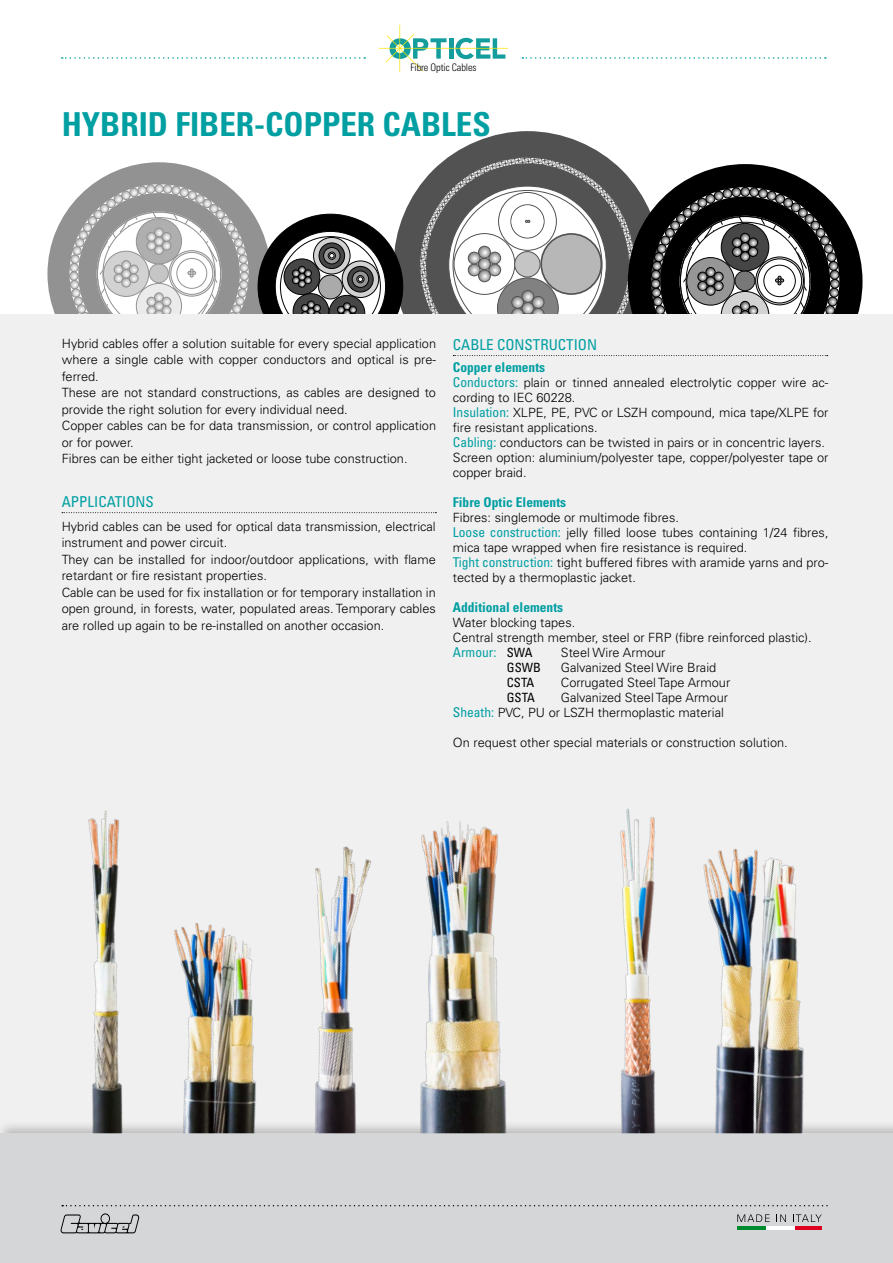
<style>
.page{position:relative;width:893px;height:1263px;background:#fff}
.page>*{position:absolute;margin:0;border:0;box-sizing:border-box;transform-origin:0 0}
.t1{font:700 condensed 33px "Univers LT Std";color:#009fa2}
.t2{font:condensed 15px "Univers LT Std";color:#009fa2}
.t3{font:700 condensed 13.5px "Univers LT Std";color:#009fa2}
.t4{font:condensed 13.5px "Univers LT Std";color:#009fa2}
.t5{font:300 12.75px/16.5px "Univers LT Std";color:#000}
.t6{font:condensed 12.75px "Univers LT Std";color:#000}
.t7{font:300 condensed 10.35px "Univers LT Std";letter-spacing:-.01em;color:#000}
.s1{font-weight:400;font-stretch:condensed;font-size:13.5px;color:#009fa2}
.s2{font-size:12.75px;color:#000}
</style>
<div class="page">
<svg style="left:62px;top:57px;width:303px;height:2px"></svg>
<svg style="left:522px;top:57px;width:304px;height:2px"></svg>
<svg style="left:379px;top:25px;width:129px;height:47px"></svg>
<div style="left:47px;top:162px;width:224px;height:223px;border:22px solid #000;border-radius:50%"></div>
<svg style="left:70px;top:184px;width:179px;height:130px"></svg>
<div style="left:129px;top:273px;width:10px;height:10px;border:1px solid #000;border-radius:50%"></div>
<svg style="left:258px;top:214px;width:136px;height:100px"></svg>
<svg style="left:394px;top:131px;width:211px;height:183px"></svg>
<svg style="left:419px;top:156px;width:196px;height:158px;background:#7d7d7d"></svg>
<div style="left:628px;top:164px;width:234px;height:235px;border:23px solid #000;border-radius:50%"></div>
<div style="left:0;top:314px;width:893px;height:834px;background:#f0f0f1"></div>
<div style="left:0;top:1120px;width:893px;height:143px;background:#000;opacity:.23"></div>
<div style="left:0;top:1133px;width:893px;height:130px;background:#d5d6d7"></div>
<svg style="left:426px;top:164px;width:413px;height:193px"></svg>
<svg style="left:62px;top:512px;width:374px;height:1px"></svg>
<img style="left:586px;top:808px;width:105px;height:325px">
<img style="left:156px;top:922px;width:117px;height:211px">
<img style="left:46px;top:811px;width:96px;height:322px">
<img style="left:294px;top:846px;width:96px;height:287px">
<img style="left:399px;top:821px;width:129px;height:312px">
<img style="left:703px;top:848px;width:105px;height:285px">
<svg style="left:737px;top:1214px;width:85px;height:8px"></svg>
<hr style="left:737px;top:1226px;width:29px;height:3px;background:#008c2e">
<hr style="left:794px;top:1226px;width:28px;height:3px;background:#de001f">
<hr style="left:766px;top:1226px;width:28px;height:3px;background:#fff">
<svg style="left:62px;top:1205px;width:766px;height:1px"></svg>
<svg style="left:61px;top:1213px;width:79px;height:20px"></svg>
<p class="t7" style="left:411px;top:61px;width:68px">Fibre Optic Cables</p>
<h1 class="t1" style="left:62px;top:104px;width:431px">HYBRID FIBER-COPPER CABLES</h1>
<p class="t5" style="left:62px;top:335px;width:376px">Hybrid cables offer a solution suitable for every special application where a single cable with copper conductors and optical is pre&shy;ferred.<br>These are not standard constructions, as cables are designed to provide the right solution for every individual need.<br>Copper cables can be for data transmission, or control application or for power.<br>Fibres can be either tight jacketed or loose tube construction.</p>
<p class="t2" style="left:62px;top:492px;width:94px">APPLICATIONS</p>
<p class="t5" style="left:62px;top:518px;width:376px">Hybrid cables can be used for optical data transmission, electrical instrument and power circuit.<br>They can be installed for indoor/outdoor applications, with flame retardant or fire resistant properties.<br>Cable can be used for fix installation or for temporary installation in open ground, in forests, water, populated areas. Temporary cables are rolled up again to be re-installed on another occasion.</p>
<p class="t2" style="left:453px;top:335px;width:146px">CABLE CONSTRUCTION</p>
<p class="t3" style="left:453px;top:359px;width:94px">Copper elements</p>
<p class="t5" style="left:453px;top:375px;width:377px;line-height:15px"><span class="s1">Conductors:</span> plain or tinned annealed electrolytic copper wire ac&shy;cording to IEC 60228.<br><span class="s1">Insulation:</span> XLPE, PE, PVC or LSZH compound, mica tape/XLPE for fire resistant applications.<br><span class="s1">Cabling:</span> conductors can be twisted in pairs or in concentric layers.<br>Screen option: aluminium/polyester tape, copper/polyester tape or copper braid.</p>
<p class="t3" style="left:453px;top:494px;width:115px">Fibre Optic Elements</p>
<p class="t5" style="left:453px;top:510px;width:377px;line-height:15px">Fibres: singlemode or multimode fibres.<br><span class="s1">Loose construction:</span> jelly filled loose tubes containing 1/24 fibres, mica tape wrapped when fire resistance is required.<br><span class="s1">Tight construction:</span> tight buffered fibres with aramide yarns and pro&shy;tected by a thermoplastic jacket.</p>
<p class="t3" style="left:453px;top:599px;width:112px">Additional elements</p>
<p class="t5" style="left:453px;top:615px;width:360px;line-height:15px">Water blocking tapes.<br>Central strength member, steel or FRP (fibre reinforced plastic).</p>
<p class="t4" style="left:453px;top:644px;width:81px">Armour: <span class="s2">SWA</span></p>
<p class="t5" style="left:561px;top:644px;width:106px">Steel Wire Armour</p>
<p class="t6" style="left:507px;top:659px;width:36px">GSWB</p>
<p class="t5" style="left:561px;top:659px;width:157px">Galvanized Steel Wire Braid</p>
<p class="t6" style="left:507px;top:674px;width:29px">CSTA</p>
<p class="t5" style="left:561px;top:674px;width:171px">Corrugated Steel Tape Armour</p>
<p class="t6" style="left:507px;top:689px;width:30px">GSTA</p>
<p class="t5" style="left:453px;top:690px;width:277px;line-height:15px;text-indent:108px">Galvanized Steel Tape Armour<br><span class="s1">Sheath:</span> PVC, PU or LSZH thermoplastic material</p>
<p class="t5" style="left:453px;top:734px;width:336px">On request other special materials or construction solution.</p>
</div>
